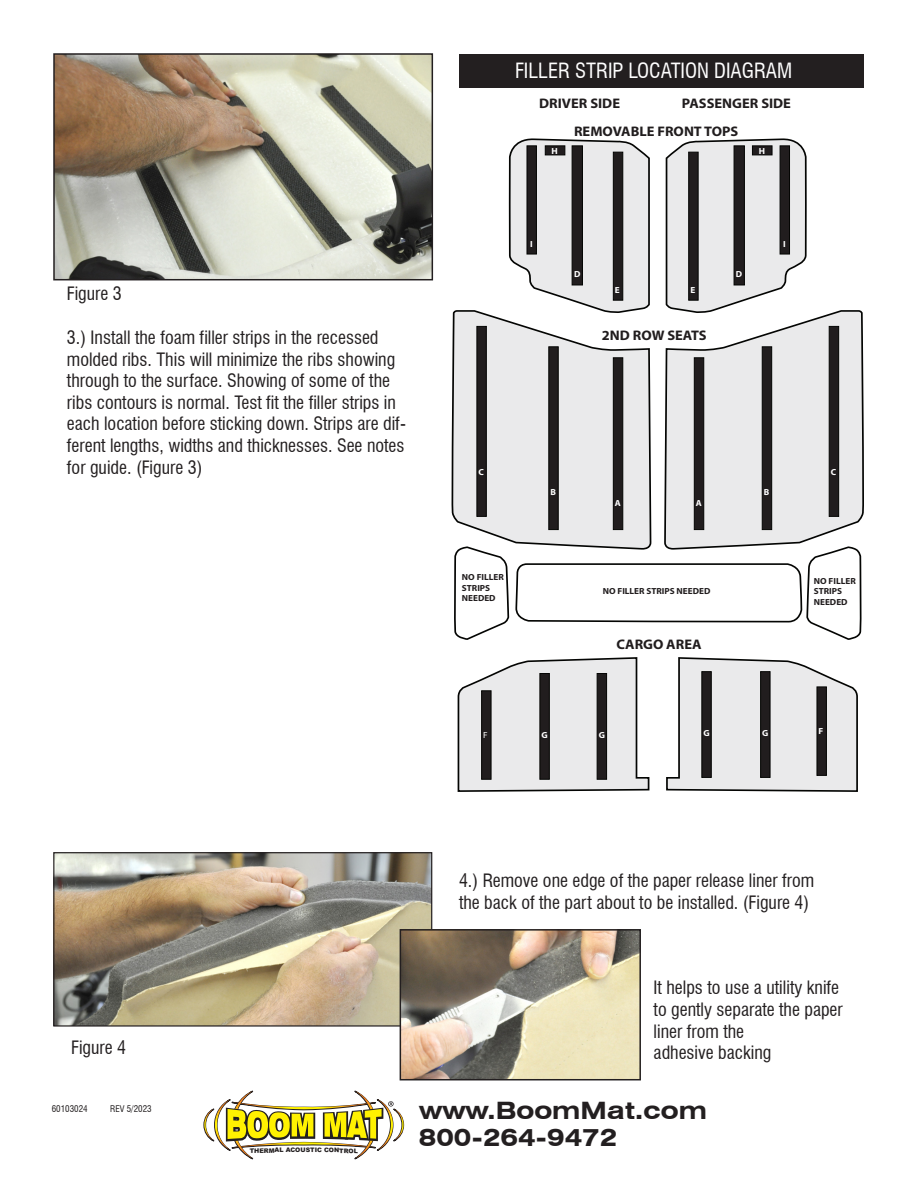
<style>
.page{position:relative;width:918px;height:1188px;background:#fff}
.page>*{position:absolute;margin:0;border:0;box-sizing:border-box;transform-origin:0 0}
.t1{font:700 expanded 24px "Swiss 721 BT";color:#231f20}
.t2{font:condensed 20.55px "Swiss 721 BT";color:#fff}
.t3{font:condensed 18px/21.6px "Swiss 721 BT";color:#231f20}
.t4{font:700 13.95px/27.6px "Myriad Pro";color:#211d1e;scale:1.04 1}
.t5{font:condensed 9px "Swiss 721 BT";color:#231f20}
.t6{font:700 8.85px/10.6px "Myriad Pro";color:#211d1e;scale:1.04 1}
.t7{font:700 8.85px "Myriad Pro";color:#fff;scale:1.04 1}
.t8{font:8.85px "Myriad Pro";color:#fff;scale:1.04 1}
.t9{font:900 6.3px "Arial";color:#231f20}
</style>
<div class="page">
<img style="left:56px;top:56px;width:374px;height:221px">
<div style="left:53px;top:53px;width:380px;height:227px;border:2px solid #231f20"></div>
<img style="left:55px;top:854px;width:375px;height:171px">
<div style="left:53px;top:852px;width:379px;height:175px;border:1px solid #231f20"></div>
<img style="left:403px;top:932px;width:235px;height:145px">
<div style="left:400px;top:929px;width:241px;height:151px;border:2px solid #231f20"></div>
<svg style="left:508px;top:138px;width:142px;height:171px;background:#dfdfe0"></svg>
<svg style="left:452px;top:309px;width:211px;height:330px"></svg>
<svg style="left:457px;top:657px;width:193px;height:135px;background:#dfdfe0"></svg>
<svg style="left:665px;top:138px;width:142px;height:171px;background:#ddddde"></svg>
<svg style="left:663px;top:309px;width:201px;height:330px"></svg>
<svg style="left:666px;top:657px;width:192px;height:135px;background:#dfdfe0"></svg>
<div style="left:527px;top:146px;width:10px;height:108px;background:#211d1e;border:1px solid #040503"></div>
<div style="left:572px;top:146px;width:11px;height:139px;background:#211d1e;border:1px solid #040503"></div>
<div style="left:613px;top:152px;width:10px;height:148px;background:#211d1e;border:1px solid #040503"></div>
<div style="left:545px;top:146px;width:20px;height:9px;background:#211d1e;border:1px solid #040503"></div>
<div style="left:689px;top:152px;width:9px;height:148px;background:#211d1e;border:1px solid #040503"></div>
<div style="left:734px;top:146px;width:11px;height:139px;background:#211d1e;border:1px solid #040503"></div>
<div style="left:780px;top:146px;width:10px;height:108px;background:#211d1e;border:1px solid #040503"></div>
<div style="left:752px;top:146px;width:20px;height:9px;background:#211d1e;border:1px solid #040503"></div>
<div style="left:477px;top:326px;width:9px;height:191px;background:#211d1e;border:1px solid #040503"></div>
<div style="left:549px;top:347px;width:9px;height:183px;background:#211d1e"></div>
<div style="left:613px;top:358px;width:10px;height:172px;background:#211d1e;border:1px solid #040503"></div>
<div style="left:694px;top:358px;width:10px;height:172px;background:#211d1e;border:1px solid #040503"></div>
<div style="left:762px;top:347px;width:10px;height:183px;background:#211d1e;border:1px solid #040503"></div>
<div style="left:829px;top:326px;width:10px;height:191px;background:#211d1e;border:1px solid #040503"></div>
<div style="left:481px;top:691px;width:10px;height:88px;background:#211d1e;border:1px solid #040503"></div>
<div style="left:540px;top:673px;width:9px;height:106px;background:#211d1e;border:1px solid #040503"></div>
<div style="left:597px;top:673px;width:10px;height:106px;background:#211d1e;border:1px solid #040503"></div>
<div style="left:702px;top:672px;width:9px;height:106px;background:#211d1e;border:1px solid #040503"></div>
<div style="left:760px;top:672px;width:10px;height:106px;background:#211d1e;border:1px solid #040503"></div>
<div style="left:817px;top:687px;width:10px;height:89px;background:#211d1e;border:1px solid #040503"></div>
<div style="left:459px;top:54px;width:405px;height:33px;background:#231f20"></div>
<svg style="left:203px;top:1090px;width:202px;height:70px"></svg>
<p class="t3" style="left:67px;top:283px;width:56px">Figure 3</p>
<p class="t3" style="left:67px;top:327px;width:341px">3.) Install the foam filler strips in the recessed molded ribs. This will minimize the ribs showing through to the surface. Showing of some of the ribs contours is normal. Test fit the filler strips in each location before sticking down. Strips are dif&shy;ferent lengths, widths and thicknesses. See notes for guide. (Figure 3)</p>
<p class="t2" style="left:515px;top:58px;width:279px">FILLER STRIP LOCATION DIAGRAM</p>
<p class="t4" style="left:539px;top:89px;width:79px">DRIVER SIDE</p>
<p class="t4" style="left:574px;top:89px;width:210px;text-indent:108px">PASSENGER SIDE<br>REMOVABLE FRONT TOPS</p>
<p class="t7" style="left:551px;top:145px;width:8px">H</p>
<p class="t7" style="left:759px;top:145px;width:8px">H</p>
<p class="t7" style="left:530px;top:238px;width:4px">I</p>
<p class="t7" style="left:574px;top:268px;width:8px">D</p>
<p class="t7" style="left:615px;top:284px;width:6px">E</p>
<p class="t7" style="left:690px;top:284px;width:6px">E</p>
<p class="t4" style="left:602px;top:321px;width:102px">2ND ROW SEATS</p>
<p class="t7" style="left:736px;top:268px;width:8px">D</p>
<p class="t7" style="left:783px;top:238px;width:4px">I</p>
<p class="t7" style="left:479px;top:466px;width:7px">C</p>
<p class="t7" style="left:550px;top:487px;width:7px">B</p>
<p class="t7" style="left:615px;top:498px;width:7px">A</p>
<p class="t7" style="left:696px;top:498px;width:7px">A</p>
<p class="t7" style="left:764px;top:487px;width:7px">B</p>
<p class="t7" style="left:831px;top:466px;width:7px">C</p>
<p class="t6" style="left:462px;top:571px;width:42px">NO FILLER<br>STRIPS<br>NEEDED</p>
<p class="t6" style="left:814px;top:575px;width:42px">NO FILLER<br>STRIPS<br>NEEDED</p>
<p class="t6" style="left:603px;top:586px;width:105px">NO FILLER STRIPS NEEDED</p>
<p class="t4" style="left:616px;top:630px;width:83px">CARGO AREA</p>
<p class="t8" style="left:483px;top:729px;width:6px">F</p>
<p class="t7" style="left:542px;top:729px;width:8px">G</p>
<p class="t7" style="left:599px;top:729px;width:8px">G</p>
<p class="t7" style="left:703px;top:727px;width:8px">G</p>
<p class="t7" style="left:762px;top:727px;width:8px">G</p>
<p class="t7" style="left:819px;top:725px;width:6px">F</p>
<p class="t3" style="left:71px;top:1036px;width:56px">Figure 4</p>
<p class="t5" style="left:52px;top:1104px;width:37px">60103024</p>
<p class="t5" style="left:110px;top:1104px;width:43px">REV 5/2023</p>
<p class="t9" style="left:264px;top:1146px;width:21px;rotate:-2deg">RMAL</p>
<p class="t9" style="left:295px;top:1145px;width:12px">OU</p>
<p class="t9" style="left:306px;top:1145px;width:18px;rotate:1deg">STIC</p>
<p class="t9" style="left:324px;top:1145px;width:21px;rotate:2deg">CONT</p>
<p class="t3" style="left:459px;top:870px;width:357px">4.) Remove one edge of the paper release liner from the back of the part about to be installed. (Figure 4)</p>
<p class="t3" style="left:654px;top:977px;width:191px">It helps to use a utility knife to gently separate the paper liner from the</p>
<p class="t3" style="left:654px;top:1042px;width:119px">adhesive backing</p>
<p class="t1" style="left:419px;top:1096px;width:289px">www.BoomMat.com</p>
<p class="t1" style="left:419px;top:1123px;width:200px">800-264-9472</p>
</div>
